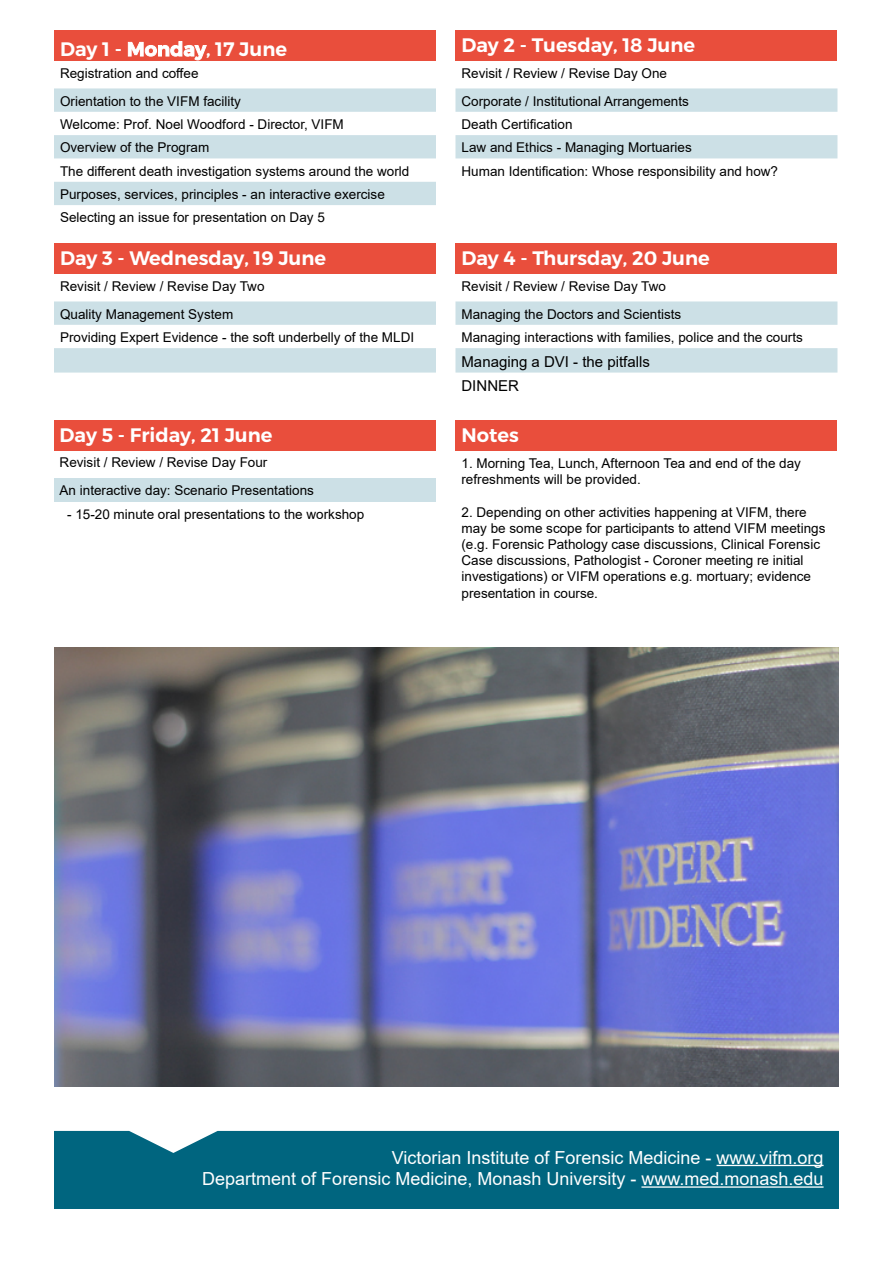
<style>
.page{position:relative;width:893px;height:1263px;background:#fff}
.page>*{position:absolute;margin:0;border:0;box-sizing:border-box;transform-origin:0 0}
.t1{font:600 19.5px "Montserrat";color:#fff}
.t2{font:18px/21.6px "Arial";color:#fff;text-align:right}
.t3{font:15px/24.5px "Arial";color:#000}
.t4{font:13.5px/23.4px "Arial";color:#000}
</style>
<div class="page">
<div style="left:54px;top:30px;width:382px;height:31px;background:#e94e3c"></div>
<svg style="left:54px;top:88px;width:382px;height:117px"></svg>
<div style="left:455px;top:30px;width:382px;height:31px;background:#e94e3c"></div>
<svg style="left:455px;top:88px;width:382px;height:70px"></svg>
<div style="left:54px;top:243px;width:382px;height:31px;background:#e94e3c"></div>
<svg style="left:54px;top:301px;width:382px;height:72px"></svg>
<div style="left:455px;top:243px;width:382px;height:31px;background:#e94e3c"></div>
<svg style="left:455px;top:301px;width:382px;height:72px"></svg>
<div style="left:54px;top:1131px;width:785px;height:78px;background:#00657f"></div>
<hr style="left:716px;top:1165px;width:108px;height:1px;background:#fff">
<hr style="left:641px;top:1186px;width:183px;height:2px;background:#fff">
<div style="left:54px;top:420px;width:382px;height:31px;background:#e94e3c"></div>
<div style="left:54px;top:478px;width:382px;height:23px;background:#cce0e6"></div>
<div style="left:455px;top:420px;width:382px;height:31px;background:#e94e3c"></div>
<img style="left:54px;top:647px;width:785px;height:439px">
<h1 class="t1" style="left:60px;top:37px;width:229px">Day 1 - Monday, 17 June</h1>
<p class="t4" style="left:60px;top:59px;width:182px;line-height:27.9px">Registration and coffee<br>Orientation to the VIFM facility</p>
<p class="t4" style="left:60px;top:113px;width:351px">Welcome: Prof. Noel Woodford - Director, VIFM<br>Overview of the Program<br>The different death investigation systems around the world Purposes, services, principles - an interactive exercise Selecting an issue for presentation on Day 5</p>
<h1 class="t1" style="left:60px;top:246px;width:268px">Day 3 - Wednesday, 19 June</h1>
<p class="t4" style="left:60px;top:272px;width:206px;line-height:27.9px">Revisit / Review / Revise Day Two<br>Quality Management System</p>
<p class="t4" style="left:60px;top:326px;width:356px">Providing Expert Evidence - the soft underbelly of the MLDI</p>
<h1 class="t1" style="left:60px;top:423px;width:214px">Day 5 - Friday, 21 June</h1>
<p class="t4" style="left:60px;top:448px;width:256px;line-height:27.9px">Revisit / Review / Revise Day Four<br>An interactive day: Scenario Presentations</p>
<p class="t4" style="left:67px;top:502px;width:299px">- 15-20 minute oral presentations to the workshop</p>
<h1 class="t1" style="left:461px;top:33px;width:235px">Day 2 - Tuesday, 18 June</h1>
<p class="t4" style="left:461px;top:59px;width:229px;line-height:27.9px">Revisit / Review / Revise Day One<br>Corporate / Institutional Arrangements</p>
<p class="t4" style="left:461px;top:113px;width:318px">Death Certification<br>Law and Ethics - Managing Mortuaries<br>Human Identification: Whose responsibility and how?</p>
<h1 class="t1" style="left:461px;top:246px;width:250px">Day 4 - Thursday, 20 June</h1>
<p class="t4" style="left:461px;top:272px;width:221px;line-height:27.9px">Revisit / Review / Revise Day Two<br>Managing the Doctors and Scientists</p>
<p class="t4" style="left:461px;top:326px;width:343px">Managing interactions with families, police and the courts</p>
<p class="t3" style="left:461px;top:349px;width:190px">Managing a DVI - the pitfalls<br>DINNER</p>
<h1 class="t1" style="left:461px;top:423px;width:59px">Notes</h1>
<p class="t4" style="left:461px;top:455px;width:341px;line-height:16.2px">1. Morning Tea, Lunch, Afternoon Tea and end of the day refreshments will be provided.</p>
<p class="t4" style="left:461px;top:504px;width:365px;line-height:16.2px">2. Depending on other activities happening at VIFM, there may be some scope for participants to attend VIFM meetings (e.g. Forensic Pathology case discussions, Clinical Forensic Case discussions, Pathologist - Coroner meeting re initial investigations) or VIFM operations e.g. mortuary; evidence presentation in course.</p>
<h2 class="t2" style="left:202px;top:1146px;width:623px">Victorian Institute of Forensic Medicine - www.vifm.org<br>Department of Forensic Medicine, Monash University - www.med.monash.edu</h2>
</div>
